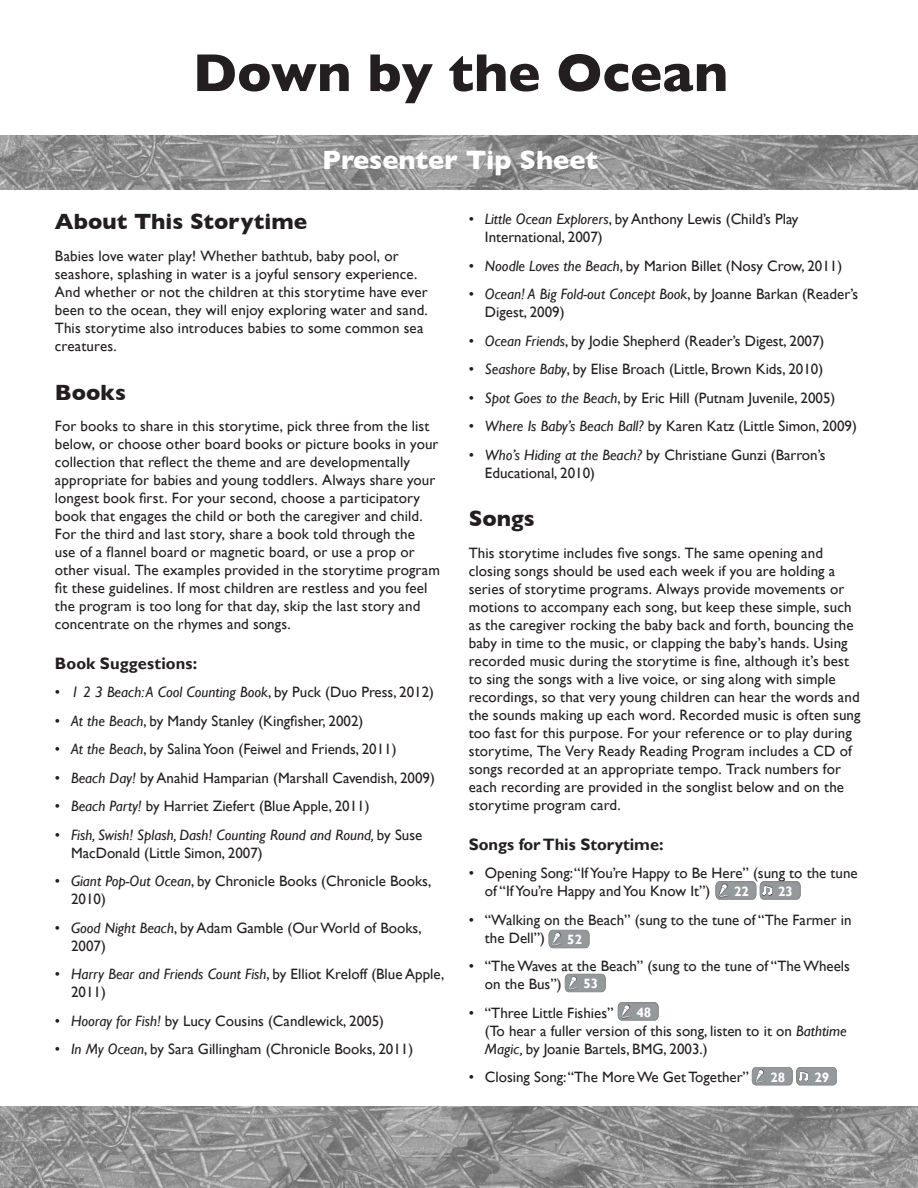
<style>
.page{position:relative;width:918px;height:1188px;background:#fff}
.page>*{position:absolute;margin:0;border:0;box-sizing:border-box;transform-origin:0 0}
.t1{font:700 54px "Gill Sans";color:#231f20}
.t2{font:700 27px "Gill Sans";color:#fff}
.Large_Header{font:700 22.5px "Gill Sans";letter-spacing:.005em;color:#231f20}
.Song_Title{font:700 16.5px "Gill Sans";color:#231f20}
.Song_Body{font:15px/18px "Gill Sans";letter-spacing:.01em;color:#231f20}
.Indent_list{font:15px/18px "Gill Sans";color:#231f20}
.Indent_list-2{font:italic 15px/18px "Gill Sans";color:#231f20}
.Song_Body-2{font:700 13.5px "Gill Sans";color:#fff}
.s1{font-style:normal}
.s2{font-style:italic}
</style>
<div class="page">
<img style="left:0;top:135px;width:918px;height:54px">
<img style="left:0;top:1107px;width:918px;height:81px">
<svg style="left:716px;top:881px;width:85px;height:19px;background:#9da0a2"></svg>
<svg style="left:565px;top:974px;width:41px;height:18px"></svg>
<svg style="left:618px;top:1002px;width:41px;height:19px"></svg>
<svg style="left:549px;top:930px;width:41px;height:18px"></svg>
<svg style="left:752px;top:1067px;width:85px;height:18px;background:#9ca0a3"></svg>
<p class="t1" style="left:193px;top:41px;width:537px">Down by the Ocean</p>
<p class="t2" style="left:322px;top:144px;width:277px">Presenter Tip Sheet</p>
<p class="Large_Header" style="left:55px;top:209px;width:254px">About This Storytime</p>
<p class="Song_Body" style="left:55px;top:247px;width:375px">Babies love water play! Whether bathtub, baby pool, or seashore, splashing in water is a joyful sensory experience.<br>And whether or not the children at this storytime have ever been to the ocean, they will enjoy exploring water and sand.<br>This storytime also introduces babies to some common sea creatures.</p>
<p class="Large_Header" style="left:55px;top:379px;width:73px">Books</p>
<p class="Song_Body" style="left:55px;top:417px;width:387px">For books to share in this storytime, pick three from the list below, or choose other board books or picture books in your collection that reflect the theme and are developmentally appropriate for babies and young toddlers. Always share your longest book first. For your second, choose a participatory book that engages the child or both the caregiver and child.<br>For the third and last story, share a book told through the<br>use of a flannel board or magnetic board, or use a prop or other visual. The examples provided in the storytime program fit these guidelines. If most children are restless and you feel the program is too long for that day, skip the last story and concentrate on the rhymes and songs.</p>
<p class="Song_Title" style="left:55px;top:653px;width:144px">Book Suggestions:</p>
<p class="Indent_list-2" style="left:55px;top:683px;width:381px"><span class="s1">•</span> 1 2 3 Beach: A Cool Counting Book<span class="s1">, by Puck (Duo Press, 2012)</span></p>
<p class="Indent_list" style="left:55px;top:712px;width:310px">• <span class="s2">At the Beach</span>, by Mandy Stanley (Kingfisher, 2002)</p>
<p class="Indent_list" style="left:55px;top:741px;width:343px">• <span class="s2">At the Beach</span>, by Salina Yoon (Feiwel and Friends, 2011)</p>
<p class="Indent_list" style="left:55px;top:769px;width:382px">• <span class="s2">Beach Day!</span> by Anahid Hamparian (Marshall Cavendish, 2009)</p>
<p class="Indent_list" style="left:55px;top:798px;width:316px">• <span class="s2">Beach Party!</span> by Harriet Ziefert (Blue Apple, 2011)</p>
<p class="Indent_list-2" style="left:71px;top:826px;width:353px;text-indent:-16px"><span class="s1">•</span> Fish, Swish! Splash, Dash! Counting Round and Round, <span class="s1">by Suse<br>MacDonald (Little Simon, 2007)</span></p>
<p class="Indent_list" style="left:71px;top:873px;width:362px;text-indent:-16px">• <span class="s2">Giant Pop-Out Ocean</span>, by Chronicle Books (Chronicle Books,<br>2010)</p>
<p class="Indent_list" style="left:71px;top:919px;width:352px;text-indent:-16px">• <span class="s2">Good Night Beach</span>, by Adam Gamble (Our World of Books,<br>2007)</p>
<p class="Indent_list" style="left:71px;top:966px;width:375px;text-indent:-16px">• <span class="s2">Harry Bear and Friends Count Fish</span>, by Elliot Kreloff (Blue Apple,<br>2011)</p>
<p class="Indent_list" style="left:55px;top:1012px;width:331px">• <span class="s2">Hooray for Fish!</span> by Lucy Cousins (Candlewick, 2005)</p>
<p class="Indent_list" style="left:55px;top:1041px;width:360px">• <span class="s2">In My Ocean</span>, by Sara Gillingham (Chronicle Books, 2011)</p>
<p class="Indent_list" style="left:485px;top:210px;width:315px;text-indent:-16px">• <span class="s2">Little Ocean Explorers</span>, by Anthony Lewis (Child’s Play<br>International, 2007)</p>
<p class="Indent_list" style="left:469px;top:257px;width:375px">• <span class="s2">Noodle Loves the Beach</span>, by Marion Billet (Nosy Crow, 2011)</p>
<p class="Indent_list" style="left:485px;top:285px;width:375px;text-indent:-16px">• <span class="s2">Ocean! A Big Fold-out Concept Book</span>, by Joanne Barkan (Reader’s<br>Digest, 2009)</p>
<p class="Indent_list" style="left:469px;top:332px;width:357px">• <span class="s2">Ocean Friends</span>, by Jodie Shepherd (Reader’s Digest, 2007)</p>
<p class="Indent_list" style="left:469px;top:360px;width:356px">• <span class="s2">Seashore Baby</span>, by Elise Broach (Little, Brown Kids, 2010)</p>
<p class="Indent_list" style="left:469px;top:389px;width:368px">• <span class="s2">Spot Goes to the Beach</span>, by Eric Hill (Putnam Juvenile, 2005)</p>
<p class="Indent_list" style="left:469px;top:417px;width:390px">• <span class="s2">Where Is Baby’s Beach Ball?</span> by Karen Katz (Little Simon, 2009)</p>
<p class="Indent_list" style="left:485px;top:446px;width:342px;text-indent:-16px">• <span class="s2">Who’s Hiding at the Beach?</span> by Christiane Gunzi (Barron’s<br>Educational, 2010)</p>
<p class="Large_Header" style="left:469px;top:506px;width:68px">Songs</p>
<p class="Song_Body" style="left:469px;top:544px;width:393px">This storytime includes five songs. The same opening and closing songs should be used each week if you are holding a series of storytime programs. Always provide movements or motions to accompany each song, but keep these simple, such as the caregiver rocking the baby back and forth, bouncing the baby in time to the music, or clapping the baby’s hands. Using recorded music during the storytime is fine, although it’s best to sing the songs with a live voice, or sing along with simple recordings, so that very young children can hear the words and the sounds making up each word. Recorded music is often sung too fast for this purpose. For your reference or to play during storytime, The Very Ready Reading Program includes a CD of songs recorded at an appropriate tempo. Track numbers for each recording are provided in the songlist below and on the storytime program card.</p>
<p class="Song_Title" style="left:469px;top:834px;width:196px">Songs for This Storytime:</p>
<p class="Indent_list" style="left:485px;top:864px;width:374px;text-indent:-16px">• Opening Song: “If You’re Happy to Be Here” (sung to the tune of “If You’re Happy and You Know It”)</p>
<p class="Indent_list" style="left:485px;top:911px;width:368px;text-indent:-16px">• “Walking on the Beach” (sung to the tune of “The Farmer in the Dell”)</p>
<p class="Indent_list" style="left:485px;top:957px;width:367px;text-indent:-16px">• “The Waves at the Beach” (sung to the tune of “The Wheels on the Bus”)</p>
<p class="Indent_list" style="left:485px;top:1004px;width:363px;text-indent:-16px">• “Three Little Fishies”<br>(To hear a fuller version of this song, listen to it on <span class="s2">Bathtime<br>Magic,</span> by Joanie Bartels, BMG, 2003.)</p>
<p class="Indent_list" style="left:469px;top:1068px;width:282px">• Closing Song: “The More We Get Together”</p>
<p class="Song_Body-2" style="left:734px;top:883px;width:16px">22</p>
<p class="Song_Body-2" style="left:778px;top:883px;width:16px">23</p>
<p class="Song_Body-2" style="left:567px;top:932px;width:16px">52</p>
<p class="Song_Body-2" style="left:583px;top:976px;width:16px">53</p>
<p class="Song_Body-2" style="left:636px;top:1004px;width:16px">48</p>
<p class="Song_Body-2" style="left:770px;top:1069px;width:16px">28</p>
<p class="Song_Body-2" style="left:814px;top:1069px;width:16px">29</p>
</div>
